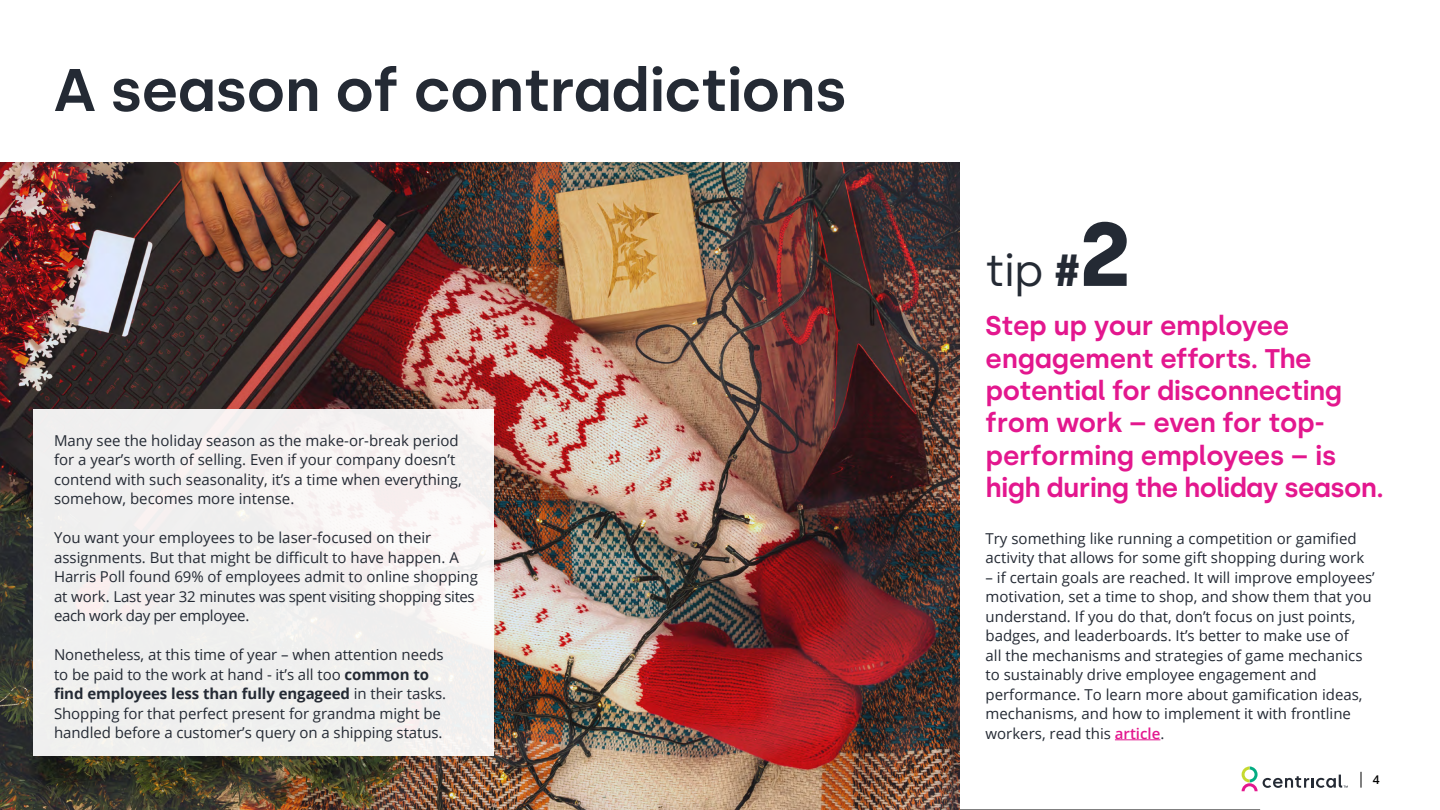
<style>
.page{position:relative;width:1440px;height:810px;background:#fff}
.page>*{position:absolute;margin:0;border:0;box-sizing:border-box;transform-origin:0 0}
.t1{font:600 60px "Silka";letter-spacing:-.01em;color:#242a34}
.t2{font:45px "Silka";color:#242a34}
.t3{font:600 27px/32.4px "Silka";letter-spacing:-.02em;color:#e3178e}
.t4{font:15px/19.5px "Open Sans";color:#242a34}
.t5{font:600 12px "Open Sans";color:#000}
.s1{font-weight:700}
.s2{font-weight:700;font-size:90px}
.s3{font-weight:600;color:#e3178e}
</style>
<div class="page">
<hr style="left:180px;top:809px;width:1080px;height:1px;background:#000">
<svg style="left:1360px;top:772px;width:1px;height:16px"></svg>
<svg style="left:1241px;top:767px;width:106px;height:24px"></svg>
<img style="left:0;top:162px;width:960px;height:648px">
<div style="left:33px;top:409px;width:460px;height:347px;background:#f0f0ef"></div>
<hr style="left:1115px;top:739px;width:45px;height:1px;background:#e3178e">
<h1 class="t1" style="left:54px;top:54px;width:794px">A season of contradictions</h1>
<p class="t4" style="left:54px;top:430px;width:409px">Many see the holiday season as the make-or-break period for a year’s worth of selling. Even if your company doesn’t contend with such seasonality, it’s a time when everything, somehow, becomes more intense.</p>
<p class="t4" style="left:54px;top:528px;width:425px">You want your employees to be laser-focused on their assignments. But that might be difficult to have happen. A Harris Poll found 69% of employees admit to online shopping at work. Last year 32 minutes was spent visiting shopping sites each work day per employee.</p>
<p class="t4" style="left:54px;top:645px;width:394px">Nonetheless, at this time of year – when attention needs to be paid to the work at hand - it’s all too <span class="s1">common to find employees less than fully engageed</span> in their tasks.<br>Shopping for that perfect present for grandma might be handled before a customer’s query on a shipping status.</p>
<h2 class="t2" style="left:985px;top:243px;width:147px">tip <span class="s1">#</span><span class="s2">2</span></h2>
<h3 class="t3" style="left:985px;top:310px;width:400px">Step up your employee engagement efforts. The potential for disconnecting from work – even for top&shy;performing employees – is high during the holiday season.</h3>
<p class="t4" style="left:985px;top:528px;width:380px">Try something like running a competition or gamified activity that allows for some gift shopping during work</p>
<p class="t4" style="left:985px;top:567px;width:391px">– if certain goals are reached. It will improve employees’ motivation, set a time to shop, and show them that you understand. If you do that, don’t focus on just points, badges, and leaderboards. It’s better to make use of<br>all the mechanisms and strategies of game mechanics to sustainably drive employee engagement and performance. To learn more about gamification ideas, mechanisms, and how to implement it with frontline workers, read this <span class="s3">article</span>.</p>
<p class="t5" style="left:1373px;top:772px;width:8px">4</p>
</div>
